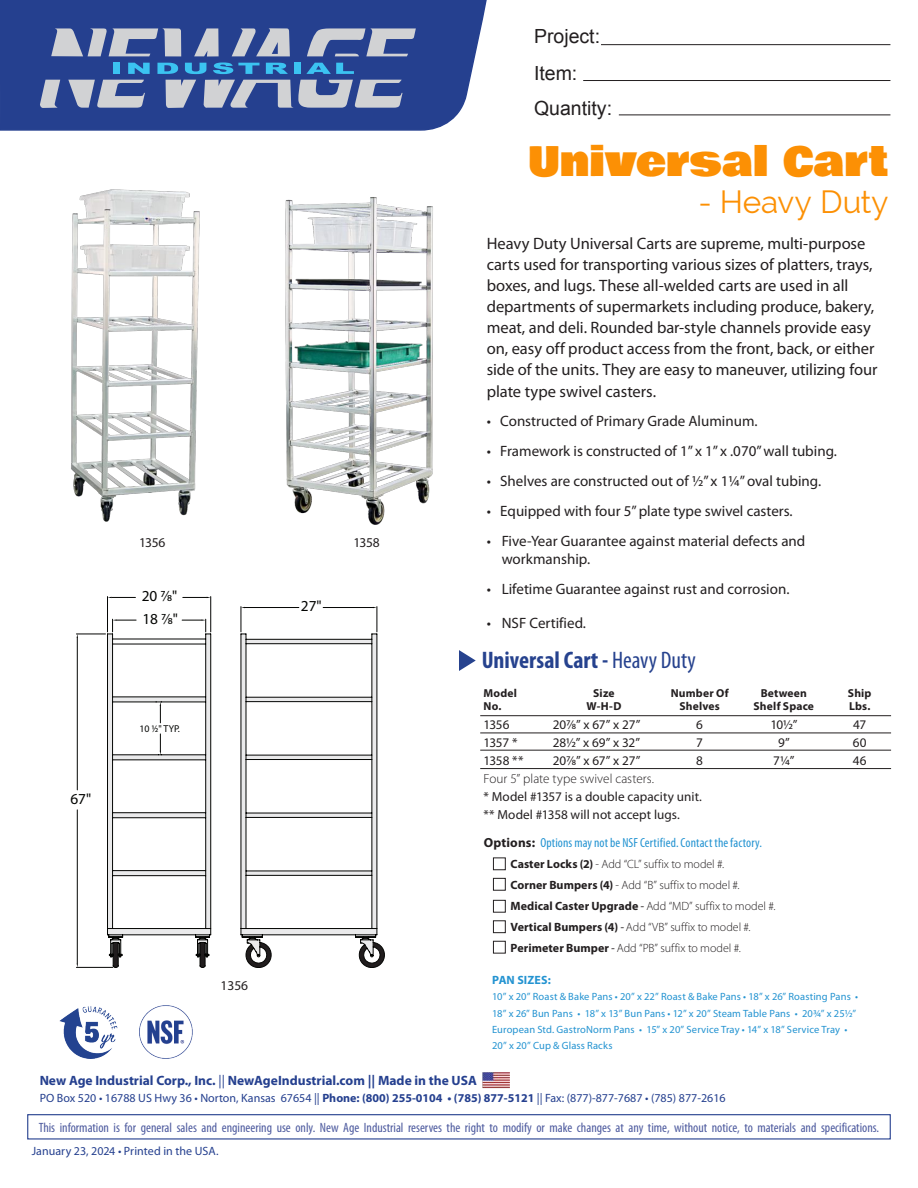
<style>
.page{position:relative;width:918px;height:1188px;background:#fff}
.page>*{position:absolute;margin:0;border:0;box-sizing:border-box;transform-origin:0 0}
.t1{font:40.5px "Bowlby One";color:#fc9004}
.t2{font:31.5px "Raleway";letter-spacing:-.005em;color:#fc9004}
.Header_Right{font:700 condensed 24px "Myriad Pro";color:#26428e}
.t3{font:19.5px/37.3px "Arial";color:#231f20}
.t4{font:16.5px/21.1px "Myriad Pro";letter-spacing:-.005em;color:#231f20}
.t5{font:15.3px "Myriad Pro";color:#040503}
.t6{font:15px "Myriad Pro";color:#231f20}
.t7{font:condensed 13.5px "Myriad Pro";color:#4d5a9e}
.t8{font:700 13.5px "Myriad Pro";color:#25408f}
.t9{font:13.5px "Myriad Pro";letter-spacing:-.005em;color:#231f20}
.t10{font:13.2px/18.1px "Myriad Pro";color:#231f20}
.t11{font:condensed 13.2px "Myriad Pro";letter-spacing:.01em;color:#2393d1}
.t12{font:300 13.2px "Myriad Pro";letter-spacing:.005em;color:#231f20}
.t13{font:300 12px "Myriad Pro";color:#231f20}
.t14{font:12px "Myriad Pro";color:#25408f}
.t15{font:700 12px "Myriad Pro";letter-spacing:.01em;color:#2393d1}
.t16{font:700 11.55px "Myriad Pro";letter-spacing:.015em;color:#231f20}
.t17{font:10.5px/16.5px "Myriad Pro";letter-spacing:.01em;color:#2393d1}
.t18{font:9.9px "Myriad Pro";color:#040503}
.s1{font-weight:400}
.s2{font-weight:700;font-stretch:normal;color:#231f20}
.s3{font-weight:700}
.s4{font-weight:400;font-style:italic}
</style>
<div class="page">
<svg style="left:0;top:0;width:487px;height:131px;background:#314b95"></svg>
<hr style="left:601px;top:44px;width:289px;height:1px;background:#231f20">
<hr style="left:583px;top:80px;width:307px;height:1px;background:#231f20">
<hr style="left:619px;top:115px;width:271px;height:1px;background:#231f20">
<div style="left:294px;top:63px;width:7px;height:11px;background:#3bc3f1"></div>
<svg style="left:306px;top:63px;width:48px;height:11px"></svg>
<svg style="left:40px;top:80px;width:20px;height:28px"></svg>
<svg style="left:68px;top:80px;width:77px;height:28px;background:#909bba"></svg>
<svg style="left:166px;top:80px;width:30px;height:28px"></svg>
<svg style="left:51px;top:28px;width:239px;height:46px;background:#637fb0"></svg>
<svg style="left:204px;top:80px;width:199px;height:28px;background:#8e99b9"></svg>
<svg style="left:307px;top:28px;width:109px;height:28px;background:#828fb4"></svg>
<div style="left:27px;top:1114px;width:864px;height:26px;border:1px solid #25408f"></div>
<img style="left:483px;top:1072px;width:26px;height:17px">
<img style="left:139px;top:1006px;width:53px;height:53px">
<img style="left:60px;top:1006px;width:58px;height:53px">
<svg style="left:76px;top:596px;width:135px;height:372px"></svg>
<svg style="left:240px;top:606px;width:145px;height:362px"></svg>
<hr style="left:480px;top:715px;width:411px;height:1px;background:#231f20">
<hr style="left:480px;top:733px;width:411px;height:1px;background:#231f20">
<hr style="left:480px;top:750px;width:411px;height:1px;background:#231f20">
<hr style="left:480px;top:768px;width:411px;height:1px;background:#231f20">
<svg style="left:459px;top:650px;width:17px;height:21px"></svg>
<div style="left:493px;top:858px;width:13px;height:12px;border:1px solid #231f20"></div>
<div style="left:493px;top:878px;width:13px;height:12px;border:1px solid #231f20"></div>
<div style="left:493px;top:900px;width:13px;height:12px;border:1px solid #231f20"></div>
<div style="left:493px;top:921px;width:13px;height:12px;border:1px solid #231f20"></div>
<div style="left:493px;top:941px;width:13px;height:12px;border:1px solid #231f20"></div>
<img style="left:71px;top:189px;width:129px;height:333px">
<img style="left:285px;top:197px;width:148px;height:328px">
<p class="t3" style="left:534px;top:17px;width:68px">Project:<br>Item:</p>
<p class="t3" style="left:534px;top:89px;width:80px">Quantity:</p>
<p class="t5" style="left:70px;top:790px;width:22px">67"</p>
<p class="t9" style="left:139px;top:534px;width:28px">1356</p>
<p class="t9" style="left:353px;top:534px;width:28px">1358</p>
<p class="t5" style="left:142px;top:587px;width:37px">20 7⁄8"</p>
<p class="t5" style="left:142px;top:609px;width:37px">18 7⁄8"</p>
<p class="t18" style="left:139px;top:722px;width:42px">10 1⁄2" TYP.</p>
<p class="t5" style="left:301px;top:596px;width:22px">27"</p>
<p class="t9" style="left:221px;top:977px;width:29px">1356</p>
<p class="t1" style="left:528px;top:131px;width:362px">Universal Cart</p>
<p class="t2" style="left:698px;top:184px;width:192px">- Heavy Duty</p>
<p class="t4" style="left:487px;top:233px;width:392px">Heavy Duty Universal Carts are supreme, multi-purpose carts used for transporting various sizes of platters, trays, boxes, and lugs. These all-welded carts are used in all departments of supermarkets including produce, bakery, meat, and deli. Rounded bar-style channels provide easy on, easy off product access from the front, back, or either side of the units. They are easy to maneuver, utilizing four plate type swivel casters.</p>
<p class="t6" style="left:487px;top:412px;width:272px">• Constructed of Primary Grade Aluminum.</p>
<p class="t6" style="left:487px;top:442px;width:352px">• Framework is constructed of 1” x 1” x .070” wall tubing.</p>
<p class="t6" style="left:487px;top:472px;width:336px">• Shelves are constructed out of 1/2” x 11/4” oval tubing.</p>
<p class="t6" style="left:487px;top:502px;width:308px">• Equipped with four 5” plate type swivel casters.</p>
<p class="t6" style="left:487px;top:532px;width:320px">• Five-Year Guarantee against material defects and</p>
<p class="t6" style="left:502px;top:550px;width:90px">workmanship.</p>
<p class="t6" style="left:487px;top:580px;width:304px">• Lifetime Guarantee against rust and corrosion.</p>
<p class="t6" style="left:487px;top:614px;width:101px">• NSF Certified.</p>
<p class="Header_Right" style="left:482px;top:645px;width:216px">Universal Cart - <span class="s1">Heavy Duty</span></p>
<p class="t16" style="left:484px;top:685px;width:35px">Model</p>
<p class="t16" style="left:593px;top:685px;width:23px">Size</p>
<p class="t16" style="left:671px;top:685px;width:59px">Number Of</p>
<p class="t16" style="left:761px;top:685px;width:48px">Between</p>
<p class="t16" style="left:848px;top:685px;width:25px">Ship</p>
<p class="t16" style="left:484px;top:699px;width:19px">No.</p>
<p class="t16" style="left:587px;top:699px;width:36px">W-H-D</p>
<p class="t16" style="left:679px;top:699px;width:42px">Shelves</p>
<p class="t16" style="left:754px;top:699px;width:62px">Shelf Space</p>
<p class="t16" style="left:849px;top:699px;width:23px">Lbs.</p>
<p class="t10" style="left:484px;top:715px;width:27px">1356</p>
<p class="t10" style="left:553px;top:715px;width:89px">207/8” x 67” x 27”</p>
<p class="t10" style="left:696px;top:715px;width:8px">6</p>
<p class="t10" style="left:770px;top:715px;width:29px">10½”</p>
<p class="t10" style="left:853px;top:715px;width:15px">47</p>
<p class="t10" style="left:484px;top:733px;width:36px">1357 *</p>
<p class="t10" style="left:553px;top:733px;width:89px">28½” x 69” x 32”</p>
<p class="t10" style="left:696px;top:733px;width:8px">7</p>
<p class="t10" style="left:778px;top:733px;width:13px">9”</p>
<p class="t10" style="left:853px;top:733px;width:15px">60</p>
<p class="t10" style="left:484px;top:751px;width:41px">1358 **</p>
<p class="t10" style="left:553px;top:751px;width:89px">207/8” x 67” x 27”</p>
<p class="t10" style="left:696px;top:751px;width:8px">8</p>
<p class="t10" style="left:773px;top:751px;width:23px">7¼”</p>
<p class="t10" style="left:853px;top:751px;width:15px">46</p>
<p class="t12" style="left:484px;top:771px;width:172px">Four 5” plate type swivel casters.</p>
<p class="t10" style="left:484px;top:788px;width:220px">* Model #1357 is a double capacity unit. ** Model #1358 will not accept lugs.</p>
<p class="t11" style="left:484px;top:835px;width:280px"><span class="s2">Options:</span> Options may not be NSF Certified. Contact the factory.</p>
<p class="t13" style="left:511px;top:857px;width:215px"><span class="s3">Caster Locks (2)</span> - Add “CL” suffix to model #.</p>
<p class="t13" style="left:511px;top:878px;width:231px"><span class="s3">Corner Bumpers (4)</span> - Add “B” suffix to model #.</p>
<p class="t13" style="left:511px;top:899px;width:266px"><span class="s3">Medical Caster Upgrade</span> <span class="s4">-</span> Add “MD” suffix to model #.</p>
<p class="t13" style="left:511px;top:920px;width:242px"><span class="s3">Vertical Bumpers (4)</span> <span class="s4">-</span> Add “VB” suffix to model #.</p>
<p class="t13" style="left:511px;top:941px;width:232px"><span class="s3">Perimeter Bumper</span> <span class="s4">-</span> Add “PB” suffix to model #.</p>
<p class="t15" style="left:492px;top:972px;width:60px">PAN SIZES:</p>
<p class="t17" style="left:492px;top:988px;width:368px">10” x 20” Roast &amp; Bake Pans • 20” x 22” Roast &amp; Bake Pans • 18” x 26” Roasting Pans • 18” x 26” Bun Pans • 18” x 13” Bun Pans • 12” x 20” Steam Table Pans • 20¾” x 25½” European Std. GastroNorm Pans • 15” x 20” Service Tray • 14” x 18” Service Tray • 20” x 20” Cup &amp; Glass Racks</p>
<p class="t8" style="left:40px;top:1072px;width:439px">New Age Industrial Corp., Inc. <span class="s1">||</span> NewAgeIndustrial.com || Made in the USA</p>
<p class="t14" style="left:40px;top:1090px;width:687px">PO Box 520 • 16788 US Hwy 36 • Norton, Kansas 67654 || <span class="s3">Phone: (800) 255-0104 • (785) 877-5121</span> || Fax: (877)-877-7687 • (785) 877-2616</p>
<p class="t7" style="left:39px;top:1119px;width:842px">This information is for general sales and engineering use only. New Age Industrial reserves the right to modify or make changes at any time, without notice, to materials and specifications.</p>
<p class="t14" style="left:32px;top:1143px;width:189px">January 23, 2024 • Printed in the USA.</p>
</div>
